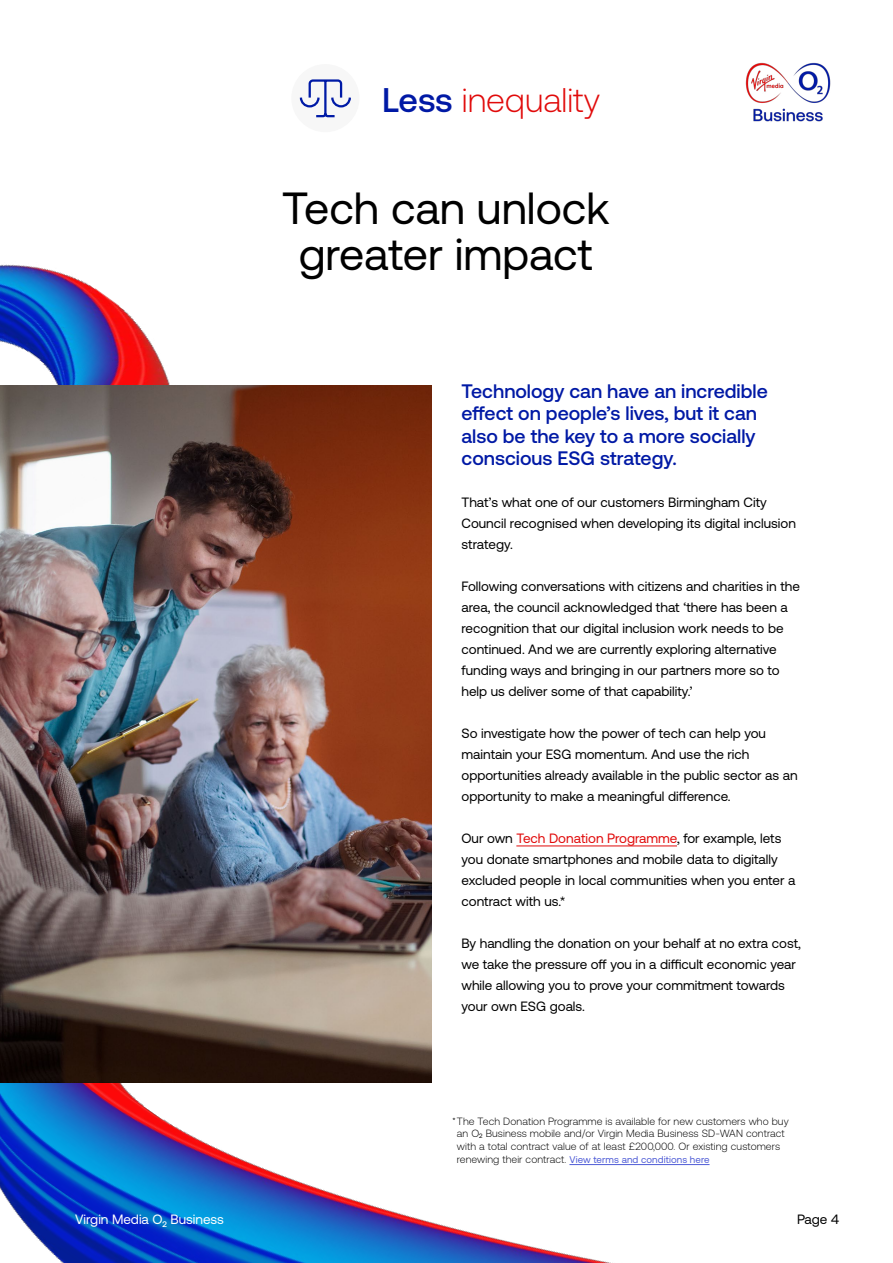
<style>
.page{position:relative;width:893px;height:1263px;background:#fff}
.page>*{position:absolute;margin:0;border:0;box-sizing:border-box;transform-origin:0 0}
.t1{font:45px/46.5px "Aeonik Pro";color:#000;text-align:center}
.t2{font:300 34.2px "Aeonik Pro";color:#e10a0a}
.t3{font:500 19.5px/22.5px "Aeonik Pro";color:#0019a5}
.t4{font:13.5px/21px "Aeonik Pro";color:#000}
.t5{font:13.5px "Aeonik Pro";color:#fff}
.t6{font:300 10.5px/12.6px "Aeonik Pro";letter-spacing:.01em;color:#000;text-align:center}
.t7{font:9.75px "Aeonik Pro";letter-spacing:.01em;color:#4f5cd6}
.s1{font-weight:500;color:#0019a5}
.s2{color:#e10a0a}
.s3{font-weight:400;font-size:6.3px}
.s4{font-weight:300;font-size:10.5px;color:#000}
</style>
<div class="page">
<img style="left:745px;top:62px;width:86px;height:60px">
<img style="left:0;top:264px;width:338px;height:122px">
<img style="left:0;top:851px;width:669px;height:412px">
<hr style="left:516px;top:845px;width:161px;height:1px;background:#e10a0a">
<div style="left:291px;top:64px;width:68px;height:68px;background:#f7f7f7;border-radius:50%"></div>
<svg style="left:299px;top:79px;width:52px;height:39px"></svg>
<hr style="left:569px;top:1164px;width:140px;height:1px;background:#4f5cd6">
<img style="left:0;top:386px;width:431px;height:696px">
<h2 class="t2" style="left:382px;top:81px;width:219px"><span class="s1">Less</span> inequality</h2>
<h1 class="t1" style="left:282px;top:185px;width:329px">Tech can unlock greater impact</h1>
<h3 class="t3" style="left:461px;top:380px;width:308px">Technology can have an incredible effect on people’s lives, but it can also be the key to a more socially conscious ESG strategy.</h3>
<p class="t4" style="left:461px;top:492px;width:336px">That’s what one of our customers Birmingham City<br>Council recognised when developing its digital inclusion strategy.</p>
<p class="t4" style="left:461px;top:576px;width:340px">Following conversations with citizens and charities in the area, the council acknowledged that ‘there has been a recognition that our digital inclusion work needs to be continued. And we are currently exploring alternative funding ways and bringing in our partners more so to help us deliver some of that capability.’</p>
<p class="t4" style="left:461px;top:723px;width:338px">So investigate how the power of tech can help you maintain your ESG momentum. And use the rich opportunities already available in the public sector as an opportunity to make a meaningful difference.</p>
<p class="t4" style="left:461px;top:828px;width:335px">Our own <span class="s2">Tech Donation Programme</span>, for example, lets you donate smartphones and mobile data to digitally excluded people in local communities when you enter a contract with us.*</p>
<p class="t4" style="left:461px;top:933px;width:341px">By handling the donation on your behalf at no extra cost, we take the pressure off you in a difficult economic year while allowing you to prove your commitment towards your own ESG goals.</p>
<p class="t6" style="left:452px;top:1115px;width:338px"><sup>*</sup> The Tech Donation Programme is available for new customers who buy an O<span class="s3">2</span> Business mobile and/or Virgin Media Business SD-WAN contract with a total contract value of at least £200,000. Or existing customers</p>
<p class="t7" style="left:457px;top:1154px;width:254px"><span class="s4">renewing their contract.</span> View terms and conditions here</p>
<p class="t5" style="left:75px;top:1212px;width:150px">Virgin Media O<sub>2</sub> Business</p>
<p class="t4" style="left:797px;top:1209px;width:43px">Page 4</p>
</div>
